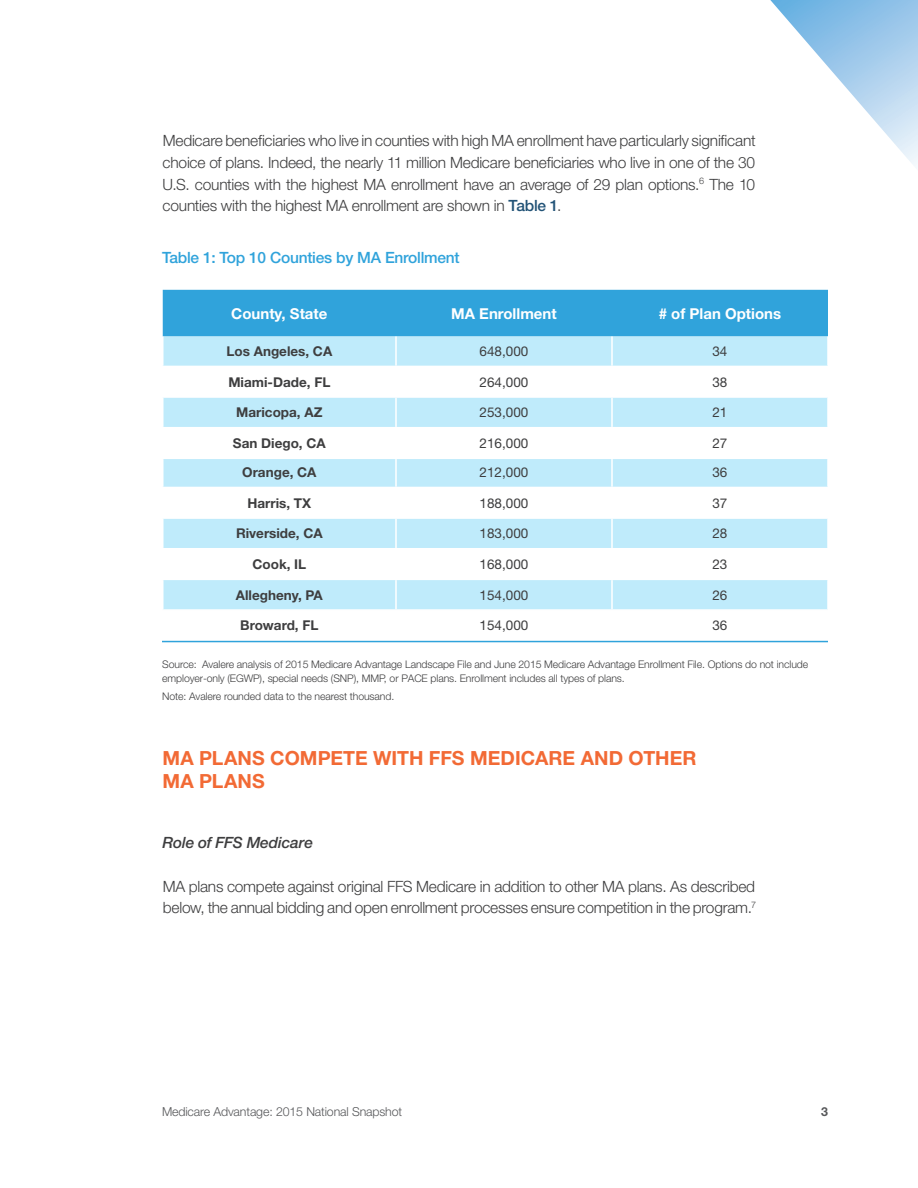
<style>
.page{position:relative;width:918px;height:1188px;background:#fff}
.page>*{position:absolute;margin:0;border:0;box-sizing:border-box;transform-origin:0 0}
.t1{font:700 19.5px/23.4px "Helvetica Neue LT Std";letter-spacing:.005em;color:#f26a35}
.Plain_Text{font:300 15.6px/21.8px "Helvetica Neue LT Std";letter-spacing:-.015em;color:#3e3e3f;text-align:justify}
.text_0p10{font:500 15.6px "Helvetica Neue LT Std";letter-spacing:-.015em;color:#30a3db}
.t2{font:italic 500 15.6px "Helvetica Neue LT Std";letter-spacing:-.015em;color:#3e3e3f}
.t3{font:700 15px "Helvetica Neue LT Std";color:#fff}
.t4{font:700 13.5px "Helvetica Neue LT Std";color:#3e3e3f}
.t5{font:13.5px "Helvetica Neue LT Std";color:#3e3e3f}
.t6{font:300 12.3px "Helvetica Neue LT Std";letter-spacing:-.01em;color:#57585a}
.t7{font:700 12.3px "Helvetica Neue LT Std";color:#57585a}
.Footnote{font:300 10.5px/18px "Helvetica Neue LT Std";letter-spacing:-.01em;color:#3e3e3f}
.s1{font-weight:500;color:#225377}
</style>
<div class="page">
<div style="left:163px;top:290px;width:665px;height:47px;background:#30a3db"></div>
<div style="left:164px;top:337px;width:663px;height:29px;background:#bfebfb"></div>
<svg style="left:164px;top:398px;width:663px;height:245px"></svg>
<hr style="left:162px;top:458px;width:234px;height:1px;background:#fff">
<hr style="left:162px;top:517px;width:234px;height:2px;background:#fff">
<hr style="left:162px;top:579px;width:234px;height:1px;background:#fff">
<hr style="left:162px;top:640px;width:234px;height:1px;background:#fff">
<hr style="left:395px;top:337px;width:2px;height:29px;background:#fff">
<hr style="left:395px;top:398px;width:2px;height:29px;background:#fff">
<hr style="left:396px;top:458px;width:216px;height:1px;background:#fff">
<hr style="left:395px;top:459px;width:2px;height:28px;background:#fff">
<hr style="left:396px;top:517px;width:216px;height:2px;background:#fff">
<hr style="left:395px;top:519px;width:2px;height:29px;background:#fff">
<hr style="left:396px;top:579px;width:216px;height:1px;background:#fff">
<hr style="left:395px;top:580px;width:2px;height:29px;background:#fff">
<hr style="left:396px;top:640px;width:216px;height:1px;background:#fff">
<hr style="left:611px;top:337px;width:2px;height:29px;background:#fff">
<hr style="left:611px;top:398px;width:2px;height:29px;background:#fff">
<hr style="left:612px;top:458px;width:217px;height:1px;background:#fff">
<hr style="left:611px;top:459px;width:2px;height:28px;background:#fff">
<hr style="left:612px;top:517px;width:217px;height:2px;background:#fff">
<hr style="left:611px;top:519px;width:2px;height:29px;background:#fff">
<hr style="left:612px;top:579px;width:217px;height:1px;background:#fff">
<hr style="left:611px;top:580px;width:2px;height:29px;background:#fff">
<hr style="left:612px;top:640px;width:217px;height:1px;background:#fff">
<hr style="left:162px;top:427px;width:234px;height:1px;background:#fff">
<hr style="left:162px;top:487px;width:234px;height:1px;background:#fff">
<hr style="left:162px;top:548px;width:234px;height:1px;background:#fff">
<hr style="left:162px;top:609px;width:234px;height:2px;background:#fff">
<hr style="left:396px;top:427px;width:216px;height:1px;background:#fff">
<hr style="left:395px;top:428px;width:2px;height:30px;background:#fff">
<hr style="left:396px;top:487px;width:216px;height:1px;background:#fff">
<hr style="left:395px;top:488px;width:2px;height:29px;background:#fff">
<hr style="left:396px;top:548px;width:216px;height:1px;background:#fff">
<hr style="left:395px;top:549px;width:2px;height:30px;background:#fff">
<hr style="left:396px;top:609px;width:216px;height:2px;background:#fff">
<hr style="left:395px;top:611px;width:2px;height:29px;background:#fff">
<hr style="left:395px;top:641px;width:2px;height:30px;background:#fff">
<hr style="left:612px;top:427px;width:217px;height:1px;background:#fff">
<hr style="left:611px;top:428px;width:2px;height:30px;background:#fff">
<hr style="left:612px;top:487px;width:217px;height:1px;background:#fff">
<hr style="left:611px;top:488px;width:2px;height:29px;background:#fff">
<hr style="left:612px;top:548px;width:217px;height:1px;background:#fff">
<hr style="left:611px;top:549px;width:2px;height:30px;background:#fff">
<hr style="left:612px;top:609px;width:217px;height:2px;background:#fff">
<hr style="left:611px;top:611px;width:2px;height:29px;background:#fff">
<hr style="left:611px;top:641px;width:2px;height:30px;background:#fff">
<hr style="left:162px;top:641px;width:666px;height:1px;background:#30a3db">
<svg style="left:770px;top:0;width:148px;height:166px"></svg>
<p class="Plain_Text" style="left:163px;top:129px;width:595px">Medicare beneficiaries who live in counties with high MA enrollment have particularly significant choice of plans. Indeed, the nearly 11 million Medicare beneficiaries who live in one of the 30<br>U.S. counties with the highest MA enrollment have an average of 29 plan options.<sup>6</sup> The 10 counties with the highest MA enrollment are shown in <span class="s1">Table 1</span>.</p>
<p class="text_0p10" style="left:162px;top:248px;width:299px">Table 1: Top 10 Counties by MA Enrollment</p>
<p class="t3" style="left:231px;top:304px;width:98px">County, State</p>
<p class="t3" style="left:451px;top:304px;width:107px">MA Enrollment</p>
<p class="t3" style="left:659px;top:304px;width:124px"># of Plan Options</p>
<p class="t4" style="left:227px;top:343px;width:107px">Los Angeles, CA</p>
<p class="t5" style="left:480px;top:343px;width:50px">648,000</p>
<p class="t5" style="left:712px;top:343px;width:17px">34</p>
<p class="t4" style="left:228px;top:373px;width:103px">Miami-Dade, FL</p>
<p class="t5" style="left:480px;top:374px;width:50px">264,000</p>
<p class="t5" style="left:712px;top:374px;width:17px">38</p>
<p class="t4" style="left:236px;top:404px;width:88px">Maricopa, AZ</p>
<p class="t5" style="left:480px;top:404px;width:50px">253,000</p>
<p class="t5" style="left:712px;top:404px;width:17px">21</p>
<p class="t4" style="left:233px;top:435px;width:94px">San Diego, CA</p>
<p class="t5" style="left:480px;top:435px;width:50px">216,000</p>
<p class="t5" style="left:712px;top:435px;width:17px">27</p>
<p class="t4" style="left:242px;top:464px;width:76px">Orange, CA</p>
<p class="t5" style="left:480px;top:464px;width:50px">212,000</p>
<p class="t5" style="left:712px;top:464px;width:17px">36</p>
<p class="t4" style="left:247px;top:494px;width:65px">Harris, TX</p>
<p class="t5" style="left:480px;top:495px;width:50px">188,000</p>
<p class="t5" style="left:712px;top:495px;width:17px">37</p>
<p class="t4" style="left:236px;top:525px;width:88px">Riverside, CA</p>
<p class="t5" style="left:480px;top:525px;width:50px">183,000</p>
<p class="t5" style="left:712px;top:525px;width:17px">28</p>
<p class="t4" style="left:253px;top:556px;width:55px">Cook, IL</p>
<p class="t5" style="left:480px;top:556px;width:50px">168,000</p>
<p class="t5" style="left:712px;top:556px;width:17px">23</p>
<p class="t4" style="left:236px;top:586px;width:88px">Allegheny, PA</p>
<p class="t5" style="left:480px;top:587px;width:50px">154,000</p>
<p class="t5" style="left:712px;top:587px;width:17px">26</p>
<p class="t4" style="left:240px;top:617px;width:80px">Broward, FL</p>
<p class="t5" style="left:480px;top:617px;width:50px">154,000</p>
<p class="t5" style="left:712px;top:617px;width:17px">36</p>
<p class="Footnote" style="left:162px;top:655px;width:648px">Source: Avalere analysis of 2015 Medicare Advantage Landscape File and June 2015 Medicare Advantage Enrollment File. Options do not include</p>
<p class="Footnote" style="left:162px;top:669px;width:464px">employer-only (EGWP), special needs (SNP), MMP, or PACE plans. Enrollment includes all types of plans.<br>Note: Avalere rounded data to the nearest thousand.</p>
<p class="t1" style="left:163px;top:745px;width:536px">MA PLANS COMPETE WITH FFS MEDICARE AND OTHER<br>MA PLANS</p>
<p class="t2" style="left:163px;top:833px;width:152px">Role of FFS Medicare</p>
<p class="Plain_Text" style="left:163px;top:875px;width:595px">MA plans compete against original FFS Medicare in addition to other MA plans. As described below, the annual bidding and open enrollment processes ensure competition in the program.<sup>7</sup></p>
<p class="t6" style="left:162px;top:1104px;width:242px">Medicare Advantage: 2015 National Snapshot</p>
<p class="t7" style="left:821px;top:1104px;width:8px">3</p>
</div>
